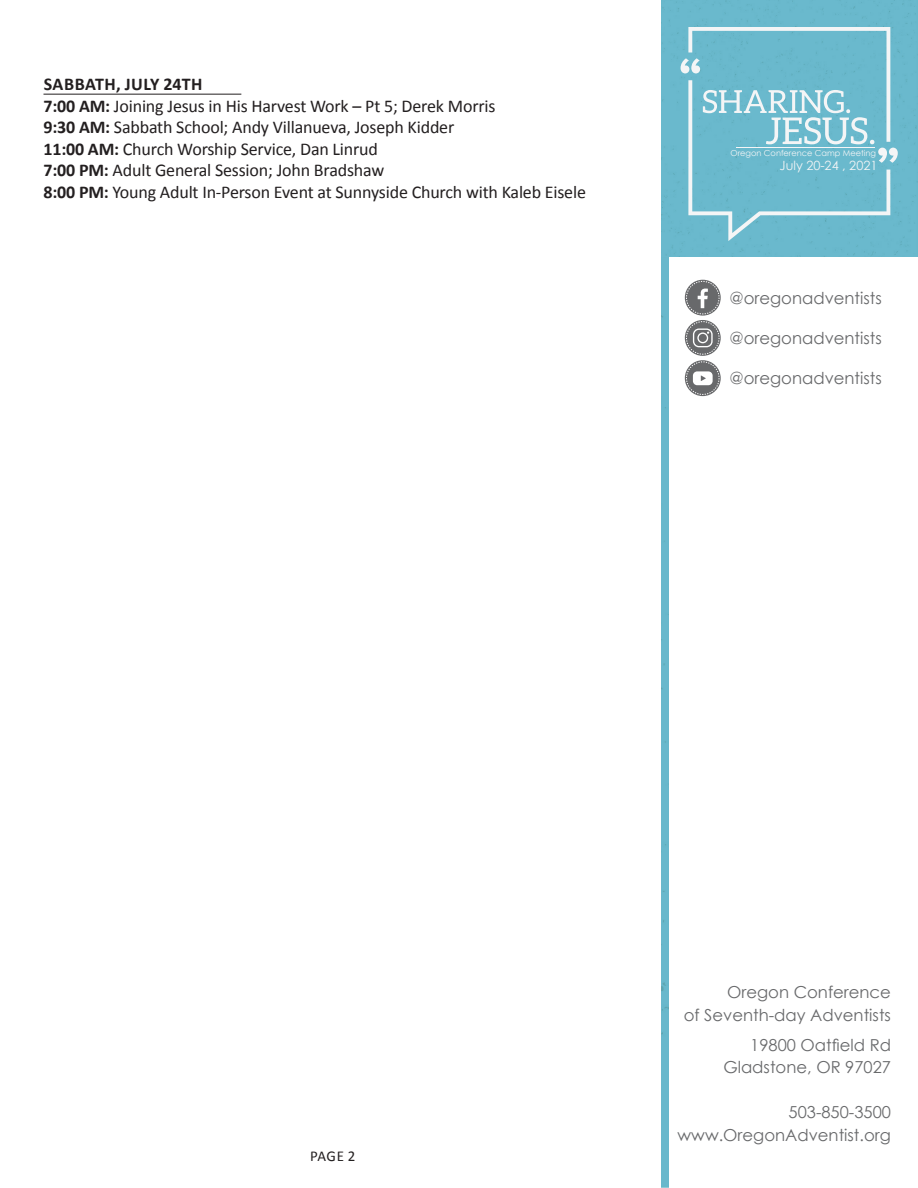
<style>
.page{position:relative;width:918px;height:1188px;background:#fff}
.page>*{position:absolute;margin:0;border:0;box-sizing:border-box;transform-origin:0 0}
.t1{font:18px/21.6px "Calibri";letter-spacing:-.01em;color:#231f20}
.t2{font:16.5px/22.5px "Century Gothic";color:#68696b;text-align:right}
.t3{font:15px "Calibri";color:#231f20}
.t4{font:12.75px "Century Gothic";color:#f4f5f6}
.t5{font:8.25px "Century Gothic";color:#f4f5f6}
.s1{font-weight:700}
</style>
<div class="page">
<div style="left:662px;top:256px;width:7px;height:932px;background:#69b8cc"></div>
<div style="left:662px;top:0;width:256px;height:256px;background:#6ab9cd"></div>
<svg style="left:685px;top:280px;width:36px;height:36px"></svg>
<div style="left:686px;top:281px;width:33px;height:33px;border:1px dashed #fff;border-radius:50%"></div>
<svg style="left:698px;top:289px;width:10px;height:19px"></svg>
<svg style="left:685px;top:320px;width:36px;height:36px"></svg>
<div style="left:686px;top:322px;width:33px;height:32px;border:1px dashed #fff;border-radius:50%"></div>
<svg style="left:693px;top:329px;width:20px;height:18px"></svg>
<svg style="left:685px;top:360px;width:36px;height:36px"></svg>
<div style="left:686px;top:362px;width:33px;height:33px;border:1px dashed #fff;border-radius:50%"></div>
<svg style="left:693px;top:371px;width:20px;height:14px"></svg>
<hr style="left:44px;top:94px;width:197px;height:1px;background:#231f20">
<svg style="left:681px;top:27px;width:217px;height:214px;background:#79bfd1"></svg>
<p class="t1" style="left:43px;top:73px;width:544px"><span class="s1">SABBATH, JULY 24TH<br>7:00 AM:</span> Joining Jesus in His Harvest Work – Pt 5; Derek Morris<br><span class="s1">9:30 AM:</span> Sabbath School; Andy Villanueva, Joseph Kidder<br><span class="s1">11:00 AM:</span> Church Worship Service, Dan Linrud<br><span class="s1">7:00 PM:</span> Adult General Session; John Bradshaw<br><span class="s1">8:00 PM:</span> Young Adult In-Person Event at Sunnyside Church with Kaleb Eisele</p>
<p class="t5" style="left:731px;top:148px;width:147px">Oregon Conference Camp Meeting</p>
<p class="t4" style="left:780px;top:157px;width:99px">July 20-24 , 2021</p>
<p class="t2" style="left:729px;top:286px;width:154px">@oregonadventists</p>
<p class="t2" style="left:729px;top:327px;width:154px">@oregonadventists</p>
<p class="t2" style="left:729px;top:367px;width:154px">@oregonadventists</p>
<p class="t3" style="left:310px;top:1147px;width:47px">PAGE 2</p>
<p class="t2" style="left:684px;top:981px;width:209px">Oregon Conference<br>of Seventh-day Adventists</p>
<p class="t2" style="left:723px;top:1033px;width:169px">19800 Oatfield Rd<br>Gladstone, OR 97027</p>
<p class="t2" style="left:678px;top:1101px;width:215px">503-850-3500 www.OregonAdventist.org</p>
</div>
